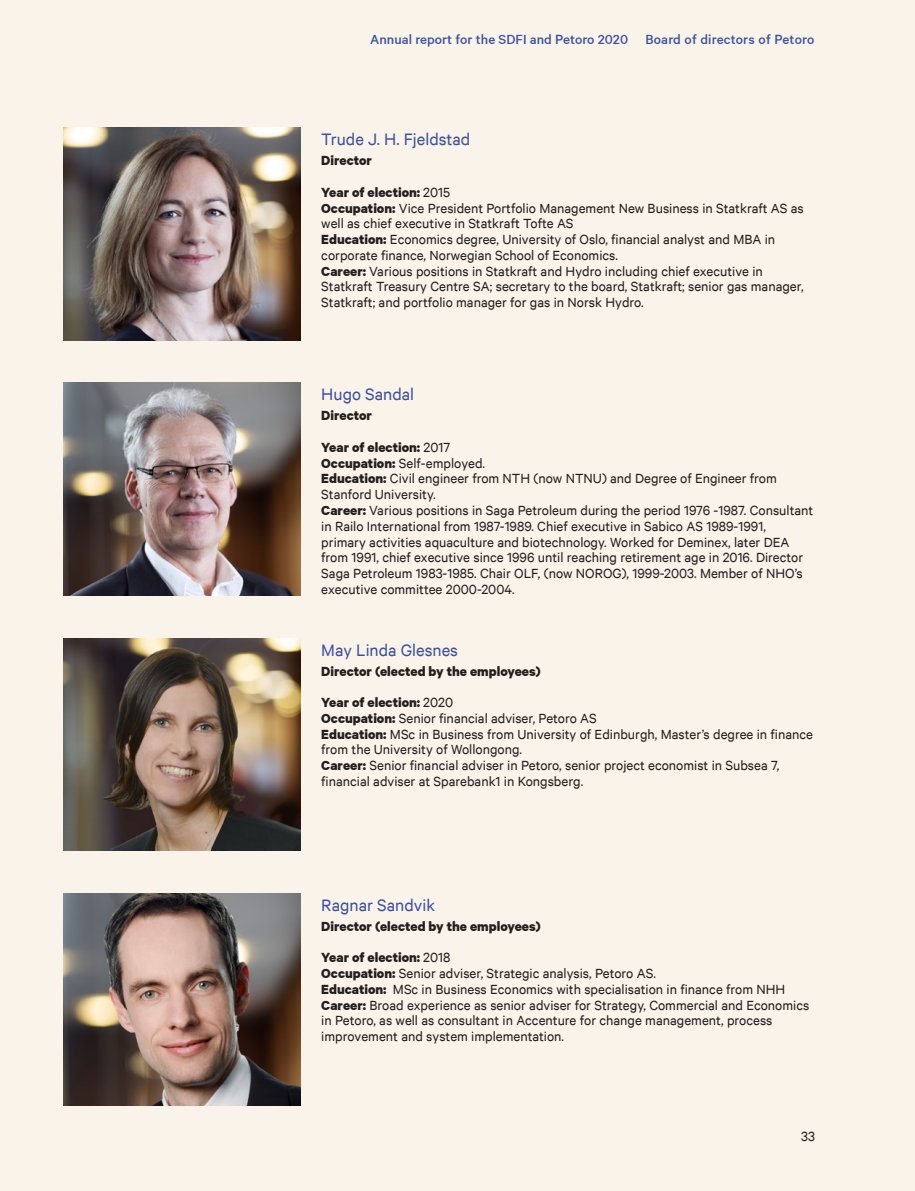
<style>
.page{position:relative;width:915px;height:1191px;background:#fff}
.page>*{position:absolute;margin:0;border:0;box-sizing:border-box;transform-origin:0 0}
.Subheadinger{font:18.75px "Calibre";color:#3b51a3}
.Brødtekst{font:15px/15.8px "Calibre";color:#231f20}
.Brødtekst-2{font:700 15px "Calibre";color:#231f20}
.t1{font:500 15px "Calibre";color:#3b51a3}
.s1{font-weight:400}
.s2{font-weight:700}
</style>
<div class="page">
<div style="left:0;top:0;width:914px;height:1191px;background:#faf3ea"></div>
<img style="left:64px;top:128px;width:236px;height:212px">
<img style="left:64px;top:383px;width:236px;height:212px">
<img style="left:64px;top:638px;width:236px;height:212px">
<img style="left:64px;top:893px;width:236px;height:213px">
<p class="t1" style="left:370px;top:30px;width:445px">Annual report for the SDFI and Petoro 2020 Board of directors of Petoro</p>
<p class="Subheadinger" style="left:321px;top:128px;width:150px">Trude J. H. Fjeldstad</p>
<p class="Brødtekst-2" style="left:321px;top:151px;width:52px">Director</p>
<p class="Brødtekst-2" style="left:321px;top:183px;width:130px">Year of election: <span class="s1">2015</span></p>
<p class="Brødtekst" style="left:321px;top:199px;width:484px"><span class="s2">Occupation:</span> Vice President Portfolio Management New Business in Statkraft AS as well as chief executive in Statkraft Tofte AS</p>
<p class="Brødtekst" style="left:321px;top:231px;width:455px"><span class="s2">Education:</span> Economics degree, University of Oslo, financial analyst and MBA in corporate finance, Norwegian School of Economics.</p>
<p class="Brødtekst" style="left:321px;top:262px;width:483px"><span class="s2">Career:</span> Various positions in Statkraft and Hydro including chief executive in<br>Statkraft Treasury Centre SA; secretary to the board, Statkraft; senior gas manager,<br>Statkraft; and portfolio manager for gas in Norsk Hydro.</p>
<p class="Subheadinger" style="left:321px;top:384px;width:94px">Hugo Sandal</p>
<p class="Brødtekst-2" style="left:321px;top:406px;width:52px">Director</p>
<p class="Brødtekst-2" style="left:321px;top:438px;width:130px">Year of election: <span class="s1">2017</span></p>
<p class="Brødtekst" style="left:321px;top:454px;width:165px"><span class="s2">Occupation:</span> Self-employed.</p>
<p class="Brødtekst" style="left:321px;top:470px;width:457px"><span class="s2">Education:</span> Civil engineer from NTH (now NTNU) and Degree of Engineer from<br>Stanford University.</p>
<p class="Brødtekst" style="left:321px;top:502px;width:493px"><span class="s2">Career:</span> Various positions in Saga Petroleum during the period 1976 -1987. Consultant in Railo International from 1987-1989. Chief executive in Sabico AS 1989-1991, primary activities aquaculture and biotechnology. Worked for Deminex, later DEA from 1991, chief executive since 1996 until reaching retirement age in 2016. Director Saga Petroleum 1983-1985. Chair OLF, (now NOROG), 1999-2003. Member of NHO’s executive committee 2000-2004.</p>
<p class="Subheadinger" style="left:321px;top:639px;width:138px">May Linda Glesnes</p>
<p class="Brødtekst-2" style="left:321px;top:662px;width:221px">Director (elected by the employees)</p>
<p class="Brødtekst-2" style="left:321px;top:693px;width:133px">Year of election: <span class="s1">2020</span></p>
<p class="Brødtekst" style="left:321px;top:710px;width:277px"><span class="s2">Occupation:</span> Senior financial adviser, Petoro AS</p>
<p class="Brødtekst" style="left:321px;top:725px;width:493px"><span class="s2">Education:</span> MSc in Business from University of Edinburgh, Master’s degree in finance from the University of Wollongong.</p>
<p class="Brødtekst" style="left:321px;top:757px;width:459px"><span class="s2">Career:</span> Senior financial adviser in Petoro, senior project economist in Subsea 7, financial adviser at Sparebank1 in Kongsberg.</p>
<p class="Subheadinger" style="left:321px;top:894px;width:115px">Ragnar Sandvik</p>
<p class="Brødtekst-2" style="left:321px;top:917px;width:221px">Director (elected by the employees)</p>
<p class="Brødtekst-2" style="left:321px;top:948px;width:131px">Year of election: <span class="s1">2018</span></p>
<p class="Brødtekst" style="left:321px;top:965px;width:336px"><span class="s2">Occupation:</span> Senior adviser, Strategic analysis, Petoro AS.</p>
<p class="Brødtekst" style="left:321px;top:980px;width:465px"><span class="s2">Education:</span> MSc in Business Economics with specialisation in finance from NHH</p>
<p class="Brødtekst" style="left:321px;top:996px;width:489px"><span class="s2">Career:</span> Broad experience as senior adviser for Strategy, Commercial and Economics in Petoro, as well as consultant in Accenture for change management, process improvement and system implementation.</p>
<p class="Brødtekst" style="left:800px;top:1128px;width:15px">33</p>
</div>
